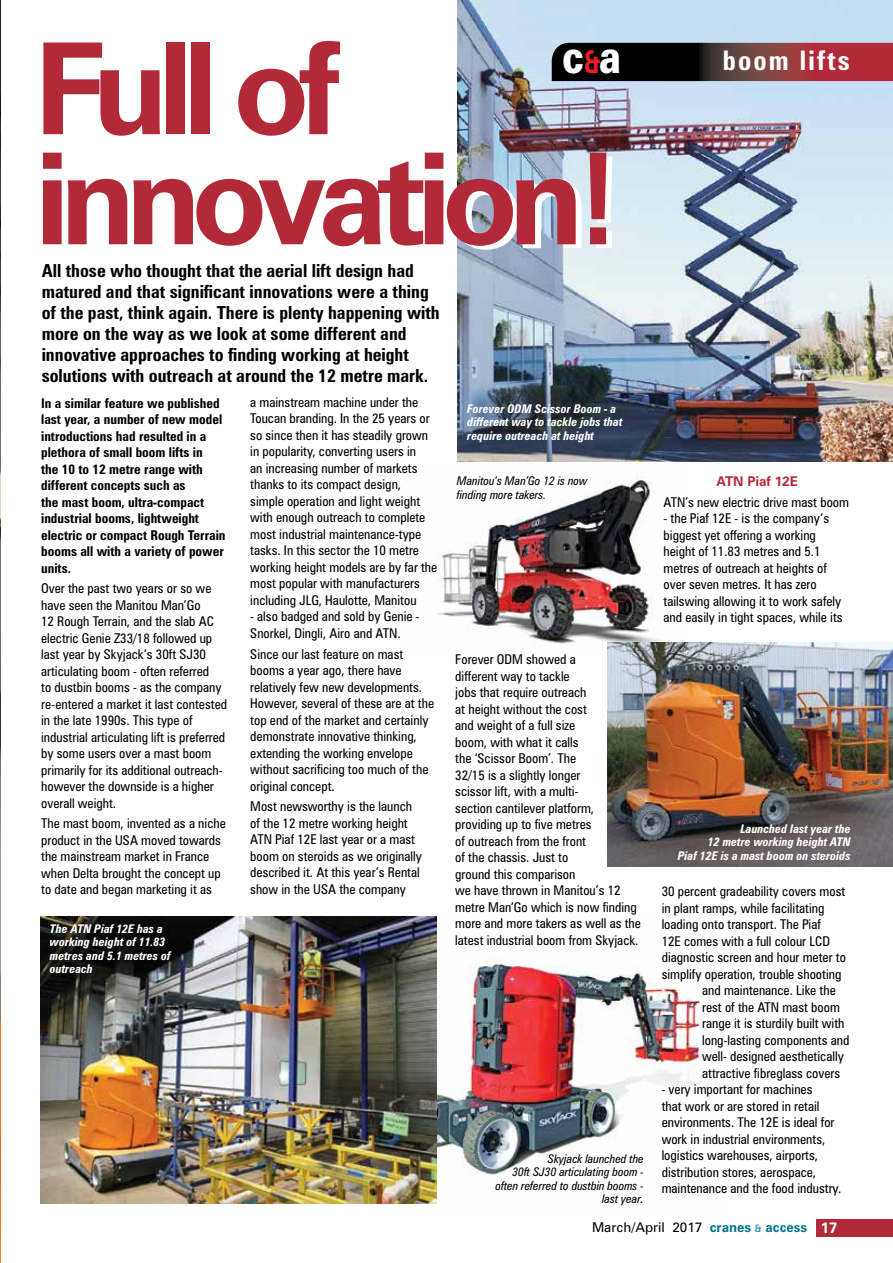
<style>
.page{position:relative;width:893px;height:1263px;background:#fff}
.page>*{position:absolute;margin:0;border:0;box-sizing:border-box;transform-origin:0 0}
.t1{font:700 127.2px/110.1px "Zurich BT";letter-spacing:-.08em;color:#b22a37}
.t2{font:900 45.9px "Zurich BT";color:#fff;scale:.79 1}
.t3{font:700 condensed 27px "Zurich BT";color:#fff}
.t4{font:700 condensed 18px/21px "Zurich BT";color:#000}
.t5{font:condensed 13.5px/16.5px "Zurich BT";color:#000}
.t6{font:700 condensed 13.5px/16.5px "Zurich BT";color:#000}
.t7{font:13.5px "Zurich BT";color:#000}
.t8{font:700 13.5px "Zurich BT";color:#b22a37}
.t9{font:italic 700 condensed 12px/13.5px "Zurich BT";color:#fff}
.t10{font:italic condensed 12px/13.5px "Zurich BT";color:#000}
.s1{font-weight:700;font-size:31.65px;color:#ed1d24}
.s2{font-weight:700;color:#00728f}
.s3{font-weight:700;font-size:10.5px;color:#3c9db6}
.s4{font-weight:700;font-size:15px;color:#fff}
.s5{font-weight:700}
</style>
<div class="page">
<img style="left:384px;top:916px;width:328px;height:288px">
<img style="left:438px;top:478px;width:223px;height:173px">
<img style="left:457px;top:0;width:436px;height:461px">
<div style="left:816px;top:1220px;width:77px;height:17px;background:#b22a37"></div>
<svg style="left:552px;top:43px;width:341px;height:38px;background:#501f21"></svg>
<img style="left:41px;top:917px;width:396px;height:286px">
<img style="left:608px;top:642px;width:285px;height:225px">
<img style="left:0;top:0;width:1px;height:1263px">
<h1 class="t1" style="left:35px;top:33px;width:589px">Full of innovation!</h1>
<h2 class="t2" style="left:562px;top:29px;width:76px">c<span class="s1">&amp;</span>a</h2>
<h3 class="t3" style="left:723px;top:44px;width:129px">boom lifts</h3>
<p class="t4" style="left:42px;top:260px;width:400px">All those who thought that the aerial lift design had matured and that significant innovations were a thing of the past, think again. There is plenty happening with more on the way as we look at some different and innovative approaches to finding working at height solutions with outreach at around the 12 metre mark.</p>
<p class="t6" style="left:41px;top:394px;width:186px">In a similar feature we published last year, a number of new model introductions had resulted in a plethora of small boom lifts in<br>the 10 to 12 metre range with different concepts such as<br>the mast boom, ultra-compact industrial booms, lightweight electric or compact Rough Terrain booms all with a variety of power units.</p>
<p class="t5" style="left:41px;top:580px;width:187px">Over the past two years or so we have seen the Manitou Man’Go<br>12 Rough Terrain, and the slab AC electric Genie Z33/18 followed up last year by Skyjack’s 30ft SJ30 articulating boom - often referred<br>to dustbin booms - as the company re-entered a market it last contested in the late 1990s. This type of industrial articulating lift is preferred by some users over a mast boom primarily for its additional outreach&shy;however the downside is a higher overall weight.</p>
<p class="t5" style="left:41px;top:815px;width:186px">The mast boom, invented as a niche product in the USA moved towards the mainstream market in France when Delta brought the concept up to date and began marketing it as</p>
<p class="t5" style="left:250px;top:394px;width:189px">a mainstream machine under the Toucan branding. In the 25 years or so since then it has steadily grown in popularity, converting users in<br>an increasing number of markets thanks to its compact design, simple operation and light weight with enough outreach to complete most industrial maintenance-type tasks. In this sector the 10 metre working height models are by far the most popular with manufacturers including JLG, Haulotte, Manitou</p>
<p class="t5" style="left:250px;top:608px;width:171px">- also badged and sold by Genie -<br>Snorkel, Dingli, Airo and ATN.</p>
<p class="t5" style="left:250px;top:645px;width:185px">Since our last feature on mast booms a year ago, there have relatively few new developments.<br>However, several of these are at the top end of the market and certainly demonstrate innovative thinking, extending the working envelope without sacrificing too much of the original concept.</p>
<p class="t5" style="left:250px;top:798px;width:173px">Most newsworthy is the launch of the 12 metre working height<br>ATN Piaf 12E last year or a mast boom on steroids as we originally described it. At this year’s Rental show in the USA the company</p>
<p class="t9" style="left:50px;top:921px;width:122px">The ATN Piaf 12E has a working height of 11.83 metres and 5.1 metres of outreach</p>
<p class="t9" style="left:467px;top:401px;width:157px">Forever ODM Scissor Boom - a different way to tackle jobs that require outreach at height</p>
<p class="t10" style="left:457px;top:474px;width:132px">Manitou’s Man’Go 12 is now finding more takers.</p>
<p class="t8" style="left:716px;top:473px;width:83px">ATN Piaf 12E</p>
<p class="t5" style="left:664px;top:494px;width:187px">ATN’s new electric drive mast boom</p>
<p class="t5" style="left:664px;top:510px;width:181px">- the Piaf 12E - is the company’s biggest yet offering a working height of 11.83 metres and 5.1 metres of outreach at heights of over seven metres. It has zero tailswing allowing it to work safely and easily in tight spaces, while its</p>
<p class="t5" style="left:455px;top:651px;width:187px">Forever ODM showed a<br>different way to tackle<br>jobs that require outreach<br>at height without the cost<br>and weight of a full size<br>boom, with what it calls<br>the ‘Scissor Boom’. The<br>32/15 is a slightly longer<br>scissor lift, with a multi-<br>section cantilever platform, providing up to five metres<br>of outreach from the front<br>of the chassis. Just to<br>ground this comparison<br>we have thrown in Manitou’s 12 metre Man’Go which is now finding more and more takers as well as the latest industrial boom from Skyjack.</p>
<p class="t9" style="left:678px;top:821px;width:174px;text-align:right">Launched last year the<br>12 metre working height ATN<br>Piaf 12E is a mast boom on steroids</p>
<p class="t5" style="left:662px;top:883px;width:185px">30 percent gradeability covers most</p>
<p class="t5" style="left:662px;top:899px;width:164px">in plant ramps, while facilitating</p>
<p class="t5" style="left:662px;top:916px;width:161px">loading onto transport. The Piaf</p>
<p class="t5" style="left:662px;top:932px;width:170px">12E comes with a full colour LCD</p>
<p class="t5" style="left:662px;top:949px;width:186px">diagnostic screen and hour meter to</p>
<p class="t5" style="left:662px;top:965px;width:181px">simplify operation, trouble shooting</p>
<p class="t5" style="left:702px;top:982px;width:135px">and maintenance. Like the</p>
<p class="t5" style="left:702px;top:998px;width:139px">rest of the ATN mast boom</p>
<p class="t5" style="left:702px;top:1015px;width:144px">range it is sturdily built with</p>
<p class="t5" style="left:702px;top:1031px;width:149px">long-lasting components and</p>
<p class="t5" style="left:702px;top:1048px;width:143px">well- designed aesthetically</p>
<p class="t5" style="left:702px;top:1064px;width:140px">attractive fibreglass covers</p>
<p class="t5" style="left:662px;top:1081px;width:181px">- very important for machines<br>that work or are stored in retail environments. The 12E is ideal for work in industrial environments, logistics warehouses, airports, distribution stores, aerospace, maintenance and the food industry.</p>
<p class="t7" style="left:592px;top:1219px;width:247px">March/April 2017 <span class="s2">cranes</span> <span class="s3">&amp;</span> <span class="s2">access</span> <span class="s4">17</span></p>
<p class="t10" style="left:495px;top:1151px;width:150px;text-align:right">Skyjack launched the<br>30ft SJ30 articulating boom - often referred to dustbin booms - last year<span class="s5">.</span></p>
</div>
